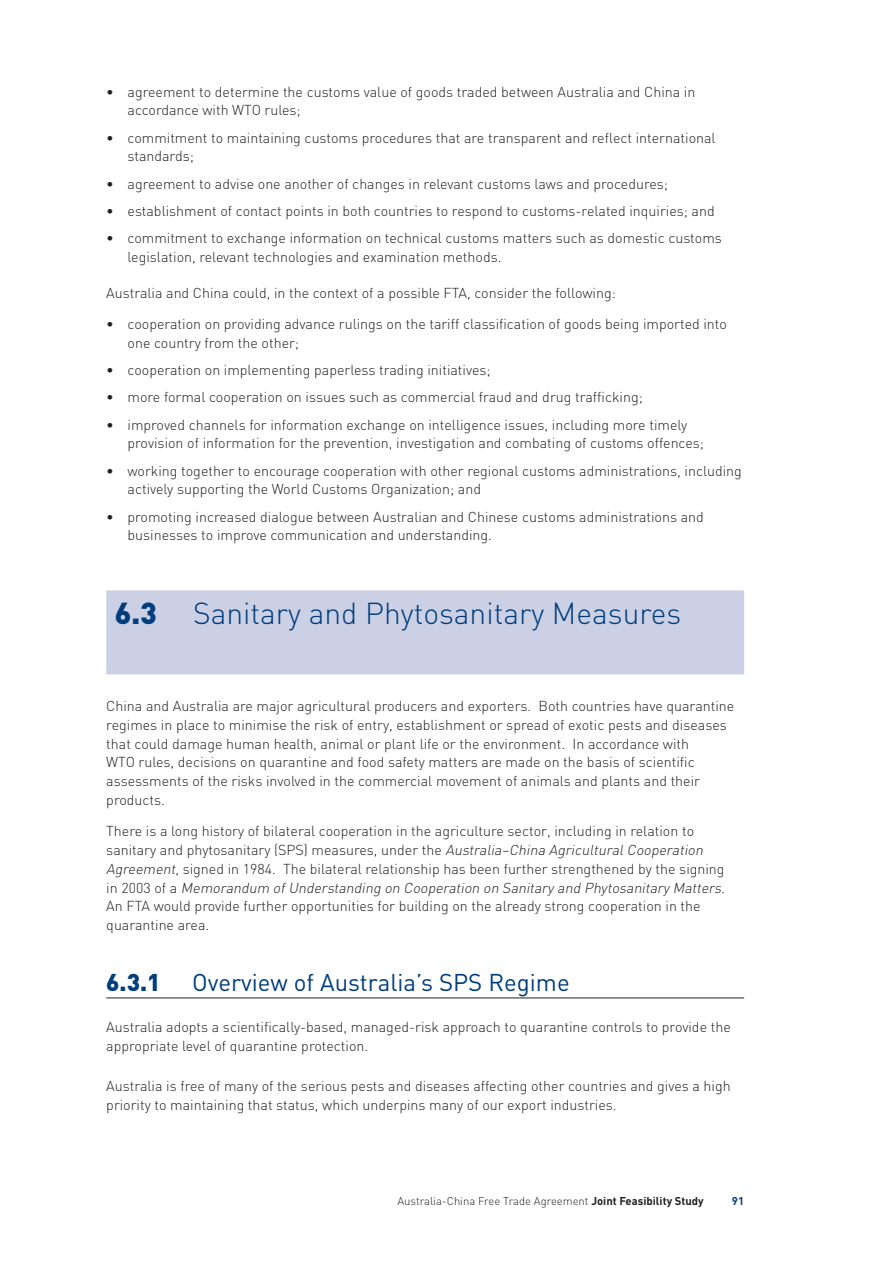
<style>
.page{position:relative;width:893px;height:1263px;background:#fff}
.page>*{position:absolute;margin:0;border:0;box-sizing:border-box;transform-origin:0 0}
.t1{font:300 30px "DIN";color:#013d7d}
.t2{font:24px "DIN";color:#013d7d}
.t3{font:900 24px "DIN";color:#013d7d}
.t4{font:300 14.25px/18.8px "DIN";color:#231f20}
.t5{font:300 11.25px "DIN";color:#231f20}
.t6{font:700 11.25px "DIN";color:#013d7d}
.s1{font-weight:900}
.s2{font-style:italic}
.s3{font-weight:700}
</style>
<div class="page">
<div style="left:106px;top:590px;width:638px;height:84px;background:#cbd0e4"></div>
<hr style="left:106px;top:998px;width:638px;height:1px;background:#231f20">
<p class="t4" style="left:128px;top:82px;width:569px;text-indent:-21px">• agreement to determine the customs value of goods traded between Australia and China in accordance with WTO rules;</p>
<p class="t4" style="left:128px;top:128px;width:590px;text-indent:-21px">• commitment to maintaining customs procedures that are transparent and reflect international standards;</p>
<p class="t4" style="left:106px;top:174px;width:563px">• agreement to advise one another of changes in relevant customs laws and procedures;</p>
<p class="t4" style="left:106px;top:201px;width:610px">• establishment of contact points in both countries to respond to customs-related inquiries; and</p>
<p class="t4" style="left:128px;top:228px;width:596px;text-indent:-21px">• commitment to exchange information on technical customs matters such as domestic customs legislation, relevant technologies and examination methods.</p>
<p class="t4" style="left:106px;top:283px;width:511px">Australia and China could, in the context of a possible FTA, consider the following:</p>
<p class="t4" style="left:128px;top:314px;width:601px;text-indent:-21px">• cooperation on providing advance rulings on the tariff classification of goods being imported into one country from the other;</p>
<p class="t4" style="left:106px;top:360px;width:386px">• cooperation on implementing paperless trading initiatives;</p>
<p class="t4" style="left:106px;top:388px;width:538px">• more formal cooperation on issues such as commercial fraud and drug trafficking;</p>
<p class="t4" style="left:128px;top:415px;width:578px;text-indent:-21px">• improved channels for information exchange on intelligence issues, including more timely provision of information for the prevention, investigation and combating of customs offences;</p>
<p class="t4" style="left:128px;top:461px;width:616px;text-indent:-21px">• working together to encourage cooperation with other regional customs administrations, including actively supporting the World Customs Organization; and</p>
<p class="t4" style="left:128px;top:507px;width:578px;text-indent:-21px">• promoting increased dialogue between Australian and Chinese customs administrations and businesses to improve communication and understanding.</p>
<h1 class="t1" style="left:115px;top:595px;width:568px"><span class="s1">6.3</span> Sanitary and Phytosanitary Measures</h1>
<p class="t4" style="left:106px;top:696px;width:629px">China and Australia are major agricultural producers and exporters. Both countries have quarantine regimes in place to minimise the risk of entry, establishment or spread of exotic pests and diseases that could damage human health, animal or plant life or the environment. In accordance with<br>WTO rules, decisions on quarantine and food safety matters are made on the basis of scientific assessments of the risks involved in the commercial movement of animals and plants and their products.</p>
<p class="t4" style="left:106px;top:822px;width:623px">There is a long history of bilateral cooperation in the agriculture sector, including in relation to sanitary and phytosanitary (SPS) measures, under the <span class="s2">Australia–China AgriculturalCooperation Agreement</span>, signed in 1984. The bilateral relationship has been further strengthened by the signing i n 2 0 0 3 o f a <span class="s2">Memorandum ofUnderstanding on Cooperation on Sanitary and Phytosanitary Matters.<br></span>An FTA would provide further opportunities for building on the already strong cooperation in the quarantine area.</p>
<h2 class="t3" style="left:106px;top:966px;width:56px">6.3.1</h2>
<h2 class="t2" style="left:192px;top:967px;width:379px">Overview of Australia’s SPS Regime</h2>
<p class="t4" style="left:106px;top:1017px;width:626px">Australia adopts a scientifically-based, managed-risk approach to quarantine controls to provide the appropriate level of quarantine protection.</p>
<p class="t4" style="left:106px;top:1076px;width:626px">Australia is free of many of the serious pests and diseases affecting other countries and gives a high priority to maintaining that status, which underpins many of our export industries.</p>
<p class="t5" style="left:398px;top:1194px;width:308px">Australia-China Free Trade Agreement <span class="s3">Joint Feasibility Study</span></p>
<p class="t6" style="left:732px;top:1194px;width:14px">91</p>
</div>
